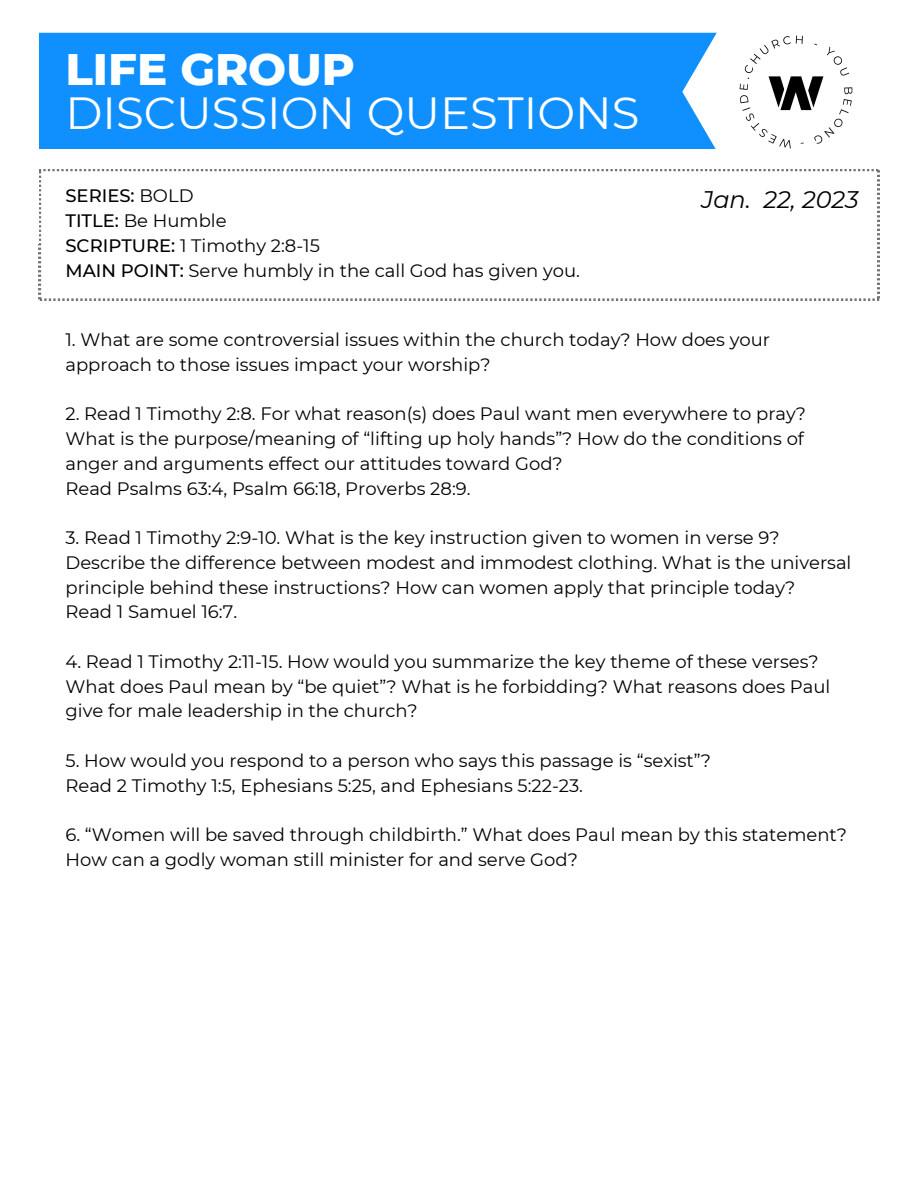
<style>
.page{position:relative;width:918px;height:1188px;background:#fff}
.page>*{position:absolute;margin:0;border:0;box-sizing:border-box;transform-origin:0 0}
.t1{font:45px "Montserrat";color:#fff}
.t2{font:800 45px "Montserrat";color:#fff}
.t3{font:italic 24px "Montserrat";color:#000}
.t4{font:18px/24.8px "Montserrat";color:#000}
.t5{font:500 18px "Montserrat";color:#000}
.s1{font-weight:400}
.s2{font-weight:500}
</style>
<div class="page">
<svg style="left:39px;top:169px;width:840px;height:132px"></svg>
<div style="left:39px;top:33px;width:678px;height:116px;background:#108fff"></div>
<img style="left:717px;top:35px;width:158px;height:136px">
<h1 class="t2" style="left:65px;top:41px;width:291px">LIFE GROUP</h1>
<h1 class="t1" style="left:65px;top:85px;width:575px">DISCUSSION QUESTIONS</h1>
<p class="t5" style="left:65px;top:185px;width:130px">SERIES: <span class="s1">BOLD</span></p>
<h2 class="t3" style="left:701px;top:185px;width:159px">Jan. 22, 2023</h2>
<p class="t4" style="left:65px;top:208px;width:516px"><span class="s2">TITLE:</span> Be Humble<br><span class="s2">SCRIPTURE:</span> 1 Timothy 2:8-15<br><span class="s2">MAIN POINT:</span> Serve humbly in the call God has given you.</p>
<p class="t4" style="left:65px;top:327px;width:706px">1. What are some controversial issues within the church today? How does your approach to those issues impact your worship?</p>
<p class="t4" style="left:65px;top:402px;width:742px">2. Read 1 Timothy 2:8. For what reason(s) does Paul want men everywhere to pray?<br>What is the purpose/meaning of “lifting up holy hands”? How do the conditions of anger and arguments effect our attitudes toward God?<br>Read Psalms 63:4, Psalm 66:18, Proverbs 28:9.</p>
<p class="t4" style="left:65px;top:525px;width:788px">3. Read 1 Timothy 2:9-10. What is the key instruction given to women in verse 9?<br>Describe the difference between modest and immodest clothing. What is the universal principle behind these instructions? How can women apply that principle today?<br>Read 1 Samuel 16:7.</p>
<p class="t4" style="left:65px;top:649px;width:766px">4. Read 1 Timothy 2:11-15. How would you summarize the key theme of these verses?<br>What does Paul mean by “be quiet”? What is he forbidding? What reasons does Paul give for male leadership in the church?</p>
<p class="t4" style="left:65px;top:748px;width:647px">5. How would you respond to a person who says this passage is “sexist”?<br>Read 2 Timothy 1:5, Ephesians 5:25, and Ephesians 5:22-23.</p>
<p class="t4" style="left:65px;top:822px;width:783px">6. “Women will be saved through childbirth.” What does Paul mean by this statement?<br>How can a godly woman still minister for and serve God?</p>
</div>
